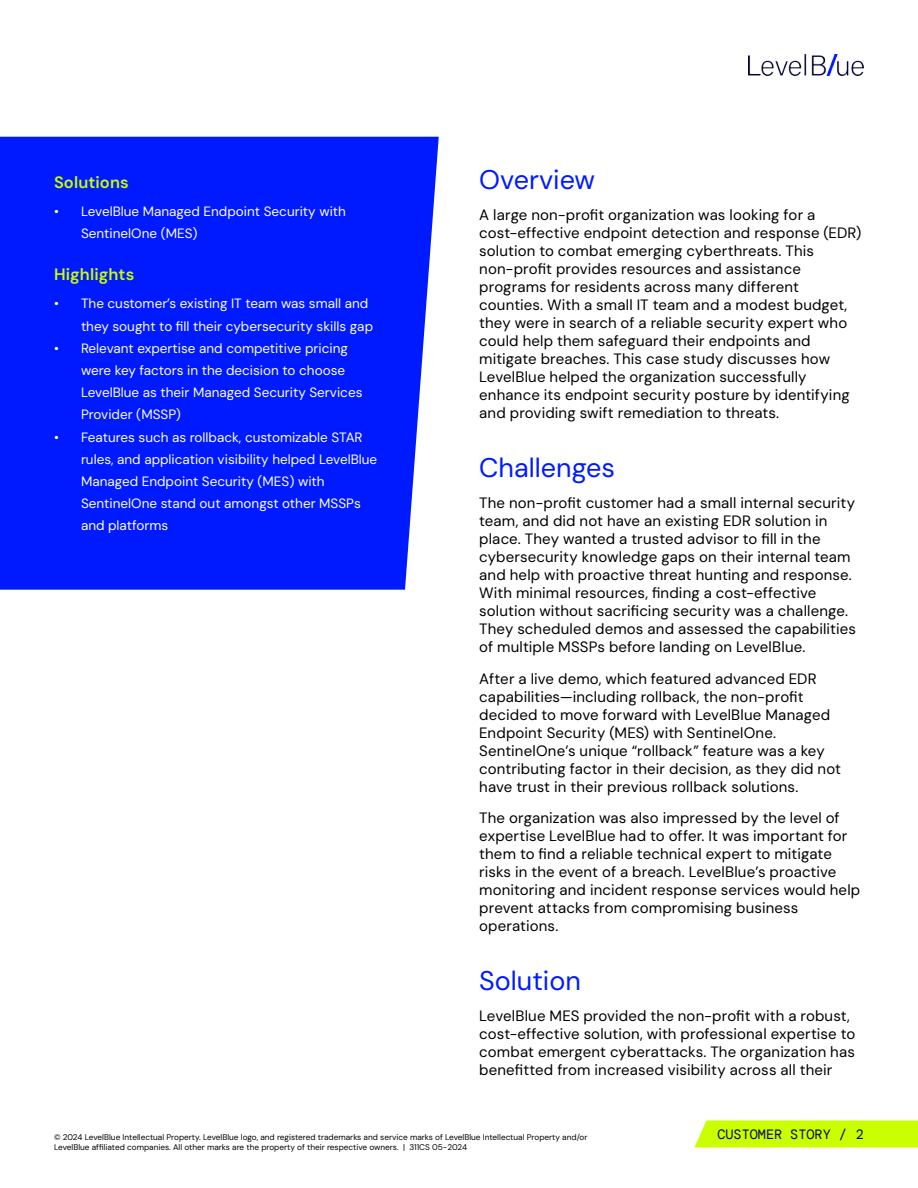
<style>
.page{position:relative;width:918px;height:1188px;background:#fff}
.page>*{position:absolute;margin:0;border:0;box-sizing:border-box;transform-origin:0 0}
.t1{font:27px "DM Sans";color:#001aff}
.t2{font:600 16.5px "DM Sans";letter-spacing:.005em;color:#caff00}
.t3{font:15px/18px "DM Sans";letter-spacing:.01em;color:#000}
.t4{font:13.5px/22.2px "DM Sans";color:#fff}
.t5{font:13.5px "DM Mono";color:#05052f}
.t6{font:8.25px/9.8px "DM Sans";color:#000}
</style>
<div class="page">
<img style="left:748px;top:54px;width:116px;height:22px">
<svg style="left:694px;top:1120px;width:224px;height:28px"></svg>
<div style="left:0;top:137px;width:439px;height:453px;background:#001aff"></div>
<p class="t2" style="left:54px;top:172px;width:76px">Solutions</p>
<p class="t4" style="left:81px;top:200px;width:266px;text-indent:-27px">• LevelBlue Managed Endpoint Security with<br>SentinelOne (MES)</p>
<p class="t2" style="left:54px;top:264px;width:82px">Highlights</p>
<p class="t4" style="left:81px;top:293px;width:294px;text-indent:-27px">• The customer’s existing IT team was small and they sought to fill their cybersecurity skills gap</p>
<p class="t4" style="left:81px;top:337px;width:283px;text-indent:-27px">• Relevant expertise and competitive pricing were key factors in the decision to choose LevelBlue as their Managed Security Services Provider (MSSP)</p>
<p class="t4" style="left:81px;top:426px;width:298px;text-indent:-27px">• Features such as rollback, customizable STAR rules, and application visibility helped LevelBlue Managed Endpoint Security (MES) with SentinelOne stand out amongst other MSSPs and platforms</p>
<h1 class="t1" style="left:479px;top:163px;width:117px">Overview</h1>
<p class="t3" style="left:479px;top:206px;width:384px">A large non-profit organization was looking for a cost-effective endpoint detection and response (EDR) solution to combat emerging cyberthreats. This non-profit provides resources and assistance programs for residents across many different counties. With a small IT team and a modest budget, they were in search of a reliable security expert who could help them safeguard their endpoints and mitigate breaches. This case study discusses how LevelBlue helped the organization successfully enhance its endpoint security posture by identifying and providing swift remediation to threats.</p>
<h1 class="t1" style="left:479px;top:451px;width:137px">Challenges</h1>
<p class="t3" style="left:479px;top:494px;width:378px">The non-profit customer had a small internal security team, and did not have an existing EDR solution in place. They wanted a trusted advisor to fill in the cybersecurity knowledge gaps on their internal team and help with proactive threat hunting and response.<br>With minimal resources, finding a cost-effective solution without sacrificing security was a challenge.<br>They scheduled demos and assessed the capabilities of multiple MSSPs before landing on LevelBlue.</p>
<p class="t3" style="left:479px;top:669px;width:363px">After a live demo, which featured advanced EDR capabilities—including rollback, the non-profit decided to move forward with LevelBlue Managed Endpoint Security (MES) with SentinelOne.<br>SentinelOne’s unique “rollback” feature was a key contributing factor in their decision, as they did not have trust in their previous rollback solutions.</p>
<p class="t3" style="left:479px;top:809px;width:383px">The organization was also impressed by the level of expertise LevelBlue had to offer. It was important for them to find a reliable technical expert to mitigate risks in the event of a breach. LevelBlue’s proactive monitoring and incident response services would help prevent attacks from compromising business operations.</p>
<h1 class="t1" style="left:479px;top:964px;width:103px">Solution</h1>
<p class="t3" style="left:479px;top:1007px;width:378px">LevelBlue MES provided the non-profit with a robust, cost-effective solution, with professional expertise to combat emergent cyberattacks. The organization has benefitted from increased visibility across all their</p>
<p class="t6" style="left:54px;top:1132px;width:535px">© 2024 LevelBlue Intellectual Property. LevelBlue logo, and registered trademarks and service marks of LevelBlue Intellectual Property and/or<br>LevelBlue affiliated companies. All other marks are the property of their respective owners. | 311CS 05-2024</p>
<p class="t5" style="left:717px;top:1125px;width:148px">CUSTOMER STORY / 2</p>
</div>
